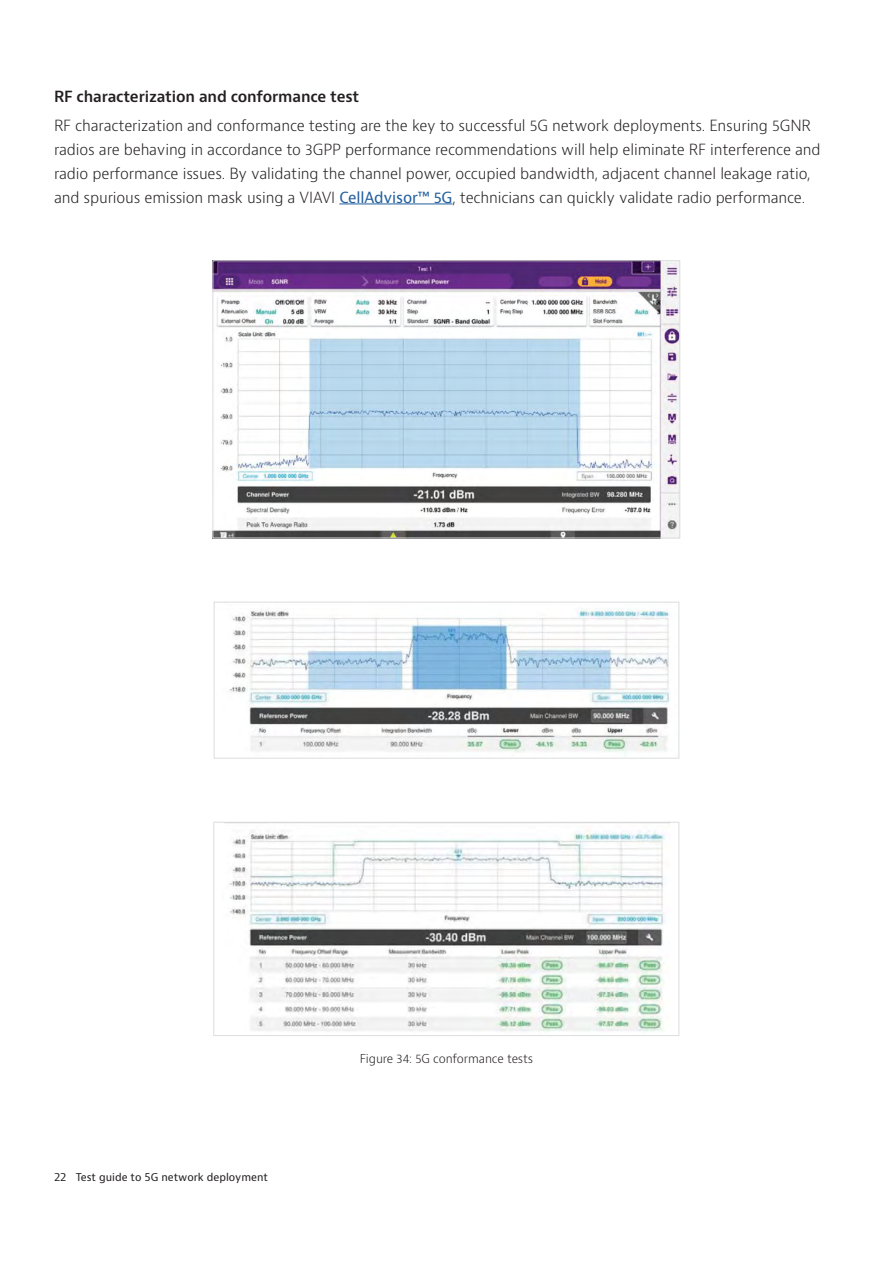
<style>
.page{position:relative;width:893px;height:1263px;background:#fff}
.page>*{position:absolute;margin:0;border:0;box-sizing:border-box;transform-origin:0 0}
.t1{font:300 15px/24px "Bernino Sans";letter-spacing:-.01em;color:#231f20}
.t2{font:600 15px "Bernino Sans";letter-spacing:-.01em;color:#231f20}
.t3{font:300 12px "Bernino Sans";letter-spacing:-.01em;color:#231f20}
.t4{font:10.5px "Bernino Sans";color:#231f20}
.s1{font-weight:400;color:#215e9e}
</style>
<div class="page">
<hr style="left:339px;top:204px;width:113px;height:1px;background:#215e9e">
<img style="left:214px;top:262px;width:464px;height:274px">
<div style="left:212px;top:260px;width:468px;height:278px;border:1px solid #dcddde"></div>
<img style="left:230px;top:608px;width:440px;height:145px">
<div style="left:214px;top:602px;width:465px;height:157px;border:1px solid #dcddde"></div>
<img style="left:229px;top:830px;width:436px;height:202px">
<div style="left:213px;top:822px;width:466px;height:214px;border:1px solid #dcddde"></div>
<p class="t2" style="left:54px;top:91px;width:307px">RF characterization and conformance test</p>
<p class="t1" style="left:54px;top:114px;width:768px">RF characterization and conformance testing are the key to successful 5G network deployments. Ensuring 5GNR radios are behaving in accordance to 3GPP performance recommendations will help eliminate RF interference and radio performance issues. By validating the channel power, occupied bandwidth, adjacent channel leakage ratio, and spurious emission mask using a VIAVI <span class="s1">CellAdvisor™ 5G</span>, technicians can quickly validate radio performance.</p>
<p class="t4" style="left:54px;top:1173px;width:215px">22 Test guide to 5G network deployment</p>
<p class="t3" style="left:360px;top:1054px;width:175px">Figure 34: 5G conformance tests</p>
</div>
